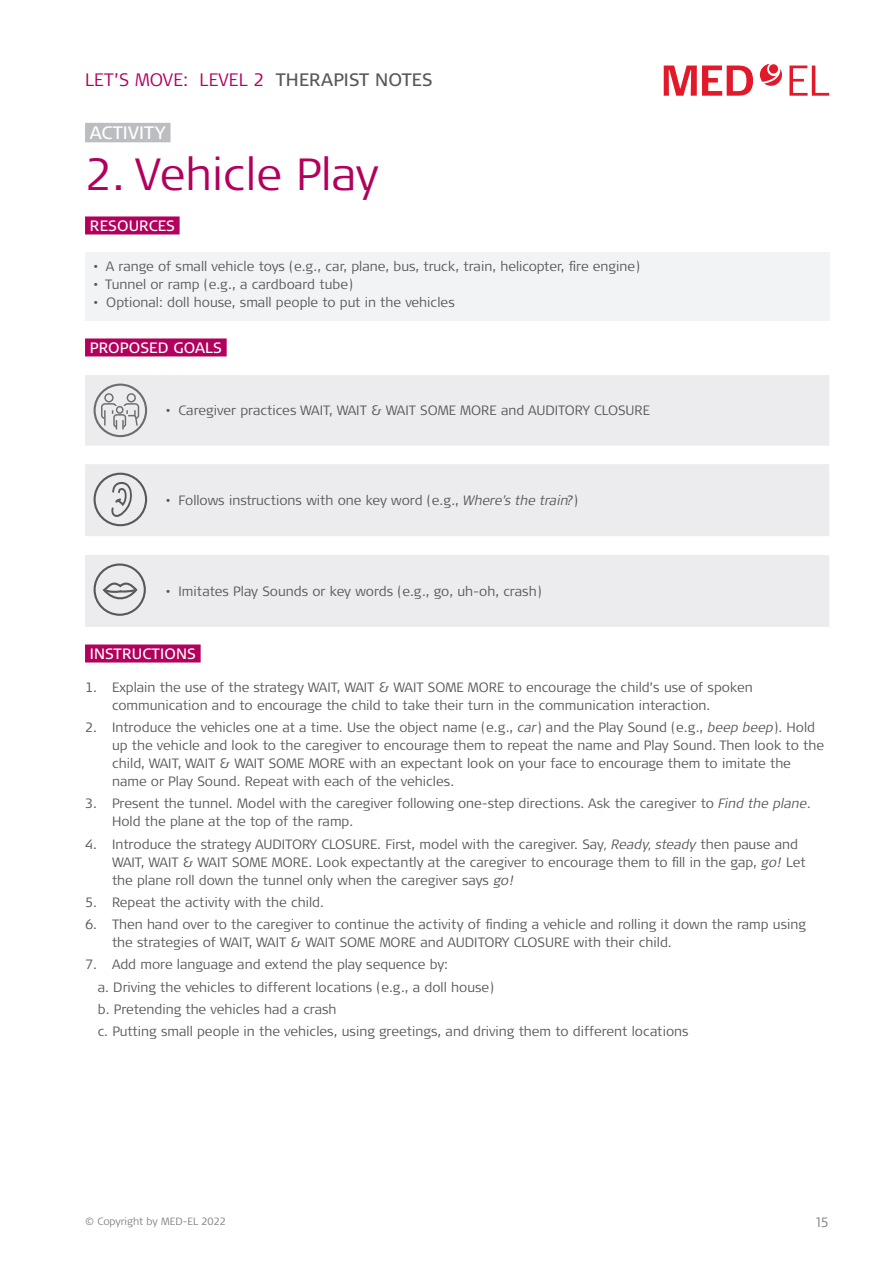
<style>
.page{position:relative;width:893px;height:1263px;background:#fff}
.page>*{position:absolute;margin:0;border:0;box-sizing:border-box;transform-origin:0 0}
.Body_table{font:300 45px "Signa Pro";color:#b1015c}
.Body_table-2{font:300 18px "Signa Pro";letter-spacing:.01em;color:#b1015c}
.Body_table-3{font:18px "Signa Pro";letter-spacing:.01em;color:#fff}
.Body_table-4{font:15px "Signa Pro";letter-spacing:.01em;color:#fff}
.Body_table-5{font:300 13.5px/18px "Signa Pro";color:#57585a}
.t1{font:300 13.5px "Signa Pro";color:#808285}
.t2{font:300 10.5px "Signa Pro";color:#808285}
.s1{font-weight:400;color:#57585a}
.s2{font-style:italic}
</style>
<div class="page">
<div style="left:85px;top:252px;width:744px;height:69px;background:#f2f3f4"></div>
<svg style="left:85px;top:375px;width:744px;height:252px;fill:#ececee"></svg>
<svg style="left:94px;top:384px;width:53px;height:53px;background:#cdcdd0"></svg>
<div style="left:94px;top:473px;width:53px;height:53px;border:2px solid #57585a;border-radius:50%"></div>
<svg style="left:111px;top:482px;width:22px;height:35px"></svg>
<div style="left:94px;top:563px;width:52px;height:53px;border:2px solid #57585a;border-radius:50%"></div>
<svg style="left:101px;top:580px;width:38px;height:21px"></svg>
<div style="left:85px;top:338px;width:142px;height:18px;background:#b1015c"></div>
<div style="left:85px;top:216px;width:95px;height:18px;background:#b1015c"></div>
<div style="left:85px;top:644px;width:116px;height:18px;background:#b1015c"></div>
<div style="left:85px;top:123px;width:86px;height:19px;background:#bcbdc0"></div>
<svg style="left:760px;top:64px;width:22px;height:22px"></svg>
<div style="left:769px;top:64px;width:9px;height:10px;background:#e2192b;border-radius:50%"></div>
<svg style="left:789px;top:66px;width:40px;height:30px"></svg>
<svg style="left:664px;top:65px;width:89px;height:31px"></svg>
<p class="Body_table-2" style="left:85px;top:68px;width:349px">LET’S MOVE: LEVEL 2 <span class="s1">THERAPIST NOTES</span></p>
<p class="Body_table-3" style="left:90px;top:120px;width:77px">ACTIVITY</p>
<p class="Body_table" style="left:85px;top:143px;width:295px">2. Vehicle Play</p>
<p class="Body_table-4" style="left:90px;top:216px;width:86px">RESOURCES</p>
<p class="Body_table-5" style="left:94px;top:256px;width:548px">• A range of small vehicle toys (e.g., car, plane, bus, truck, train, helicopter, fire engine)</p>
<p class="Body_table-5" style="left:94px;top:274px;width:261px">• Tunnel or ramp (e.g., a cardboard tube)</p>
<p class="Body_table-5" style="left:94px;top:292px;width:363px">• Optional: doll house, small people to put in the vehicles</p>
<p class="Body_table-4" style="left:90px;top:338px;width:134px">PROPOSED GOALS</p>
<p class="Body_table-5" style="left:166px;top:401px;width:486px">• Caregiver practices WAIT, WAIT &amp; WAIT SOME MORE and AUDITORY CLOSURE</p>
<p class="Body_table-5" style="left:166px;top:491px;width:414px">• Follows instructions with one key word (e.g., <span class="s2">Where’s the train?</span>)</p>
<p class="Body_table-5" style="left:166px;top:582px;width:377px">• Imitates Play Sounds or key words (e.g., go, uh-oh, crash)</p>
<p class="Body_table-4" style="left:90px;top:644px;width:107px">INSTRUCTIONS</p>
<p class="Body_table-5" style="left:112px;top:677px;width:642px;text-indent:-27px">1. Explain the use of the strategy WAIT, WAIT &amp; WAIT SOME MORE to encourage the child’s use of spoken communication and to encourage the child to take their turn in the communication interaction.</p>
<p class="Body_table-5" style="left:112px;top:718px;width:713px;text-indent:-27px">2. Introduce the vehicles one at a time. Use the object name (e.g., <span class="s2">car</span>) and the Play Sound (e.g., <span class="s2">beep beep</span>). Hold up the vehicle and look to the caregiver to encourage them to repeat the name and Play Sound. Then look to the child, WAIT, WAIT &amp; WAIT SOME MORE with an expectant look on your face to encourage them to imitate the name or Play Sound. Repeat with each of the vehicles.</p>
<p class="Body_table-5" style="left:112px;top:794px;width:700px;text-indent:-27px">3. Present the tunnel. Model with the caregiver following one-step directions. Ask the caregiver to <span class="s2">Find the plane.<br></span>Hold the plane at the top of the ramp.</p>
<p class="Body_table-5" style="left:112px;top:834px;width:695px;text-indent:-27px">4. Introduce the strategy AUDITORY CLOSURE. First, model with the caregiver. Say<span class="s2">, Ready, steady</span> then pause and<br>WAIT, WAIT &amp; WAIT SOME MORE. Look expectantly at the caregiver to encourage them to fill in the gap, <span class="s2">go!</span> Let the plane roll down the tunnel only when the caregiver says <span class="s2">go!</span></p>
<p class="Body_table-5" style="left:85px;top:892px;width:240px">5. Repeat the activity with the child.</p>
<p class="Body_table-5" style="left:112px;top:915px;width:695px;text-indent:-27px">6. Then hand over to the caregiver to continue the activity of finding a vehicle and rolling it down the ramp using the strategies of WAIT, WAIT &amp; WAIT SOME MORE and AUDITORY CLOSURE with their child.</p>
<p class="Body_table-5" style="left:85px;top:955px;width:364px">7. Add more language and extend the play sequence by:</p>
<p class="Body_table-5" style="left:98px;top:977px;width:398px">a. Driving the vehicles to different locations (e.g., a doll house)</p>
<p class="Body_table-5" style="left:98px;top:999px;width:240px">b. Pretending the vehicles had a crash</p>
<p class="Body_table-5" style="left:98px;top:1022px;width:592px">c. Putting small people in the vehicles, using greetings, and driving them to different locations</p>
<p class="t2" style="left:85px;top:1214px;width:142px">© Copyright by MED-EL 2022</p>
<p class="t1" style="left:816px;top:1212px;width:15px">15</p>
</div>
